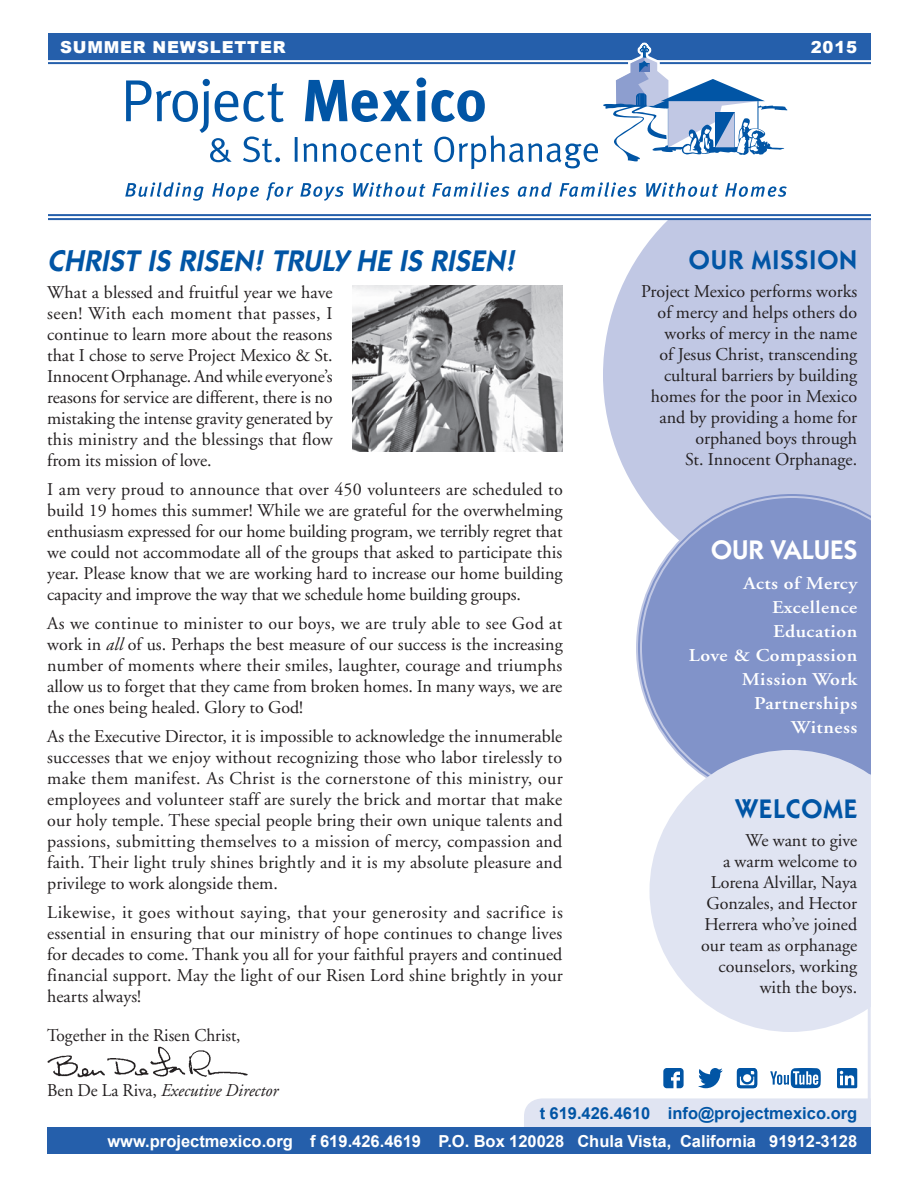
<style>
.page{position:relative;width:918px;height:1188px;background:#fff}
.page>*{position:absolute;margin:0;border:0;box-sizing:border-box;transform-origin:0 0}
.t1{font:italic 600 30px "Itc Kabel";color:#0155a5}
.t2{font:600 27px "Itc Kabel";letter-spacing:.03em;color:#0155a5}
.t3{font:600 27px "Itc Kabel";color:#fff}
.t4{font:18px/21px "Adobe Garamond";color:#231f20;text-align:justify}
.t5{font:600 18px "Adobe Garamond";letter-spacing:.025em;color:#fff;scale:1.1 1}
.t6{font:italic 18px "Adobe Garamond";color:#231f20;scale:.96 1}
.t7{font:18px "Adobe Garamond";color:#231f20;scale:.96 1}
.t8{font:700 16.5px "Arial";color:#fff}
.t9{font:700 16.5px "Arial";color:#0155a5}
.t10{font:900 16.5px "Arial";letter-spacing:.05em;color:#fff}
.s1{font-style:italic}
.s2{font-style:normal}
</style>
<div class="page">
<div style="left:47px;top:34px;width:824px;height:25px;background:#255fab"></div>
<div style="left:603px;top:221px;width:268px;height:271px;background:#c1c8e4"></div>
<svg style="left:47px;top:57px;width:824px;height:164px"></svg>
<div style="left:43px;top:62px;width:833px;height:154px;border:2px solid #255fab"></div>
<svg style="left:636px;top:492px;width:235px;height:190px"></svg>
<svg style="left:640px;top:496px;width:231px;height:254px;background:#8c9cce"></svg>
<svg style="left:650px;top:750px;width:221px;height:276px;background:#e0e4f2"></svg>
<hr style="left:868px;top:774px;width:3px;height:367px;background:#e0e4f2">
<div style="left:47px;top:1127px;width:824px;height:27px;background:#255fab"></div>
<div style="left:871px;top:0;width:47px;height:1188px;background:#fff"></div>
<div style="left:0;top:0;width:47px;height:260px;background:#fff"></div>
<svg style="left:125px;top:182px;width:662px;height:19px"></svg>
<svg style="left:126px;top:42px;width:662px;height:127px"></svg>
<img style="left:47px;top:1046px;width:201px;height:32px">
<svg style="left:524px;top:1026px;width:344px;height:101px"></svg>
<img style="left:353px;top:286px;width:209px;height:166px">
<p class="t10" style="left:60px;top:38px;width:227px">SUMMER NEWSLETTER</p>
<p class="t10" style="left:811px;top:38px;width:48px">2015</p>
<p class="t1" style="left:47px;top:244px;width:475px">CHRIST IS RISEN!TRULY HE IS RISEN!</p>
<p class="t4" style="left:47px;top:282px;width:287px">What a blessed and fruitful year we have seen! With each moment that passes, I continue to learn more about the reasons that I chose to serve Project Mexico &amp; St.<br>Innocent Orphanage. And while everyone’s reasons for service are different, there is no mistaking the intense gravity generated by this ministry and the blessings that flow from its mission of love.</p>
<p class="t4" style="left:47px;top:479px;width:517px">I am very proud to announce that over 450 volunteers are scheduled to build 19 homes this summer! While we are grateful for the overwhelming enthusiasm expressed for our home building program, we terribly regret that we could not accommodate all of the groups that asked to participate this year. Please know that we are working hard to increase our home building capacity and improve the way that we schedule home building groups.</p>
<p class="t4" style="left:47px;top:613px;width:517px">As we continue to minister to our boys, we are truly able to see God at work in <span class="s1">all</span> of us. Perhaps the best measure of our success is the increasing number of moments where their smiles, laughter, courage and triumphs allow us to forget that they came from broken homes. In many ways, we are the ones being healed. Glory to God!</p>
<p class="t4" style="left:47px;top:726px;width:517px">As the Executive Director, it is impossible to acknowledge the innumerable successes that we enjoy without recognizing those who labor tirelessly to make them manifest. As Christ is the cornerstone of this ministry, our employees and volunteer staff are surely the brick and mortar that make our holy temple. These special people bring their own unique talents and passions, submitting themselves to a mission of mercy, compassion and faith. Their light truly shines brightly and it is my absolute pleasure and privilege to work alongside them.</p>
<p class="t4" style="left:47px;top:903px;width:517px">Likewise, it goes without saying, that your generosity and sacrifice is essential in ensuring that our ministry of hope continues to change lives for decades to come. Thank you all for your faithful prayers and continued financial support. May the light of our Risen Lord shine brightly in your hearts always!</p>
<p class="t7" style="left:47px;top:1025px;width:203px">Together in the Risen Christ,</p>
<p class="t6" style="left:47px;top:1081px;width:242px"><span class="s2">Ben De La Riva,</span> Executive Director</p>
<p class="t2" style="left:689px;top:244px;width:170px">OUR MISSION</p>
<p class="t4" style="left:641px;top:281px;width:217px;text-align:right">Project Mexico performs works of mercy and helps others do works of mercy in the name<br>of Jesus Christ, transcending cultural barriers by building homes for the poor in Mexico and by providing a home for orphaned boys through<br>St. Innocent Orphanage.</p>
<p class="t3" style="left:711px;top:534px;width:148px">OUR VALUES</p>
<p class="t5" style="left:743px;top:574px;width:105px">Acts of Mercy</p>
<p class="t5" style="left:772px;top:598px;width:79px">Excellence</p>
<p class="t5" style="left:773px;top:622px;width:78px">Education</p>
<p class="t5" style="left:689px;top:646px;width:155px">Love &amp; Compassion</p>
<p class="t5" style="left:742px;top:670px;width:106px">Mission Work</p>
<p class="t5" style="left:754px;top:694px;width:95px">Partnerships</p>
<p class="t5" style="left:791px;top:718px;width:61px">Witness</p>
<p class="t2" style="left:735px;top:793px;width:123px">WELCOME</p>
<p class="t4" style="left:701px;top:830px;width:158px;text-align:right">We want to give<br>a warm welcome to<br>Lorena Alvillar, Naya<br>Gonzales, and Hector<br>Herrera who’ve joined our team as orphanage counselors, working with the boys.</p>
<p class="t9" style="left:540px;top:1104px;width:319px">t 619.426.4610 info@projectmexico.org</p>
<p class="t8" style="left:107px;top:1132px;width:751px">www.projectmexico.org f 619.426.4619 P.O. Box 120028 Chula Vista, California 91912-3128</p>
</div>
